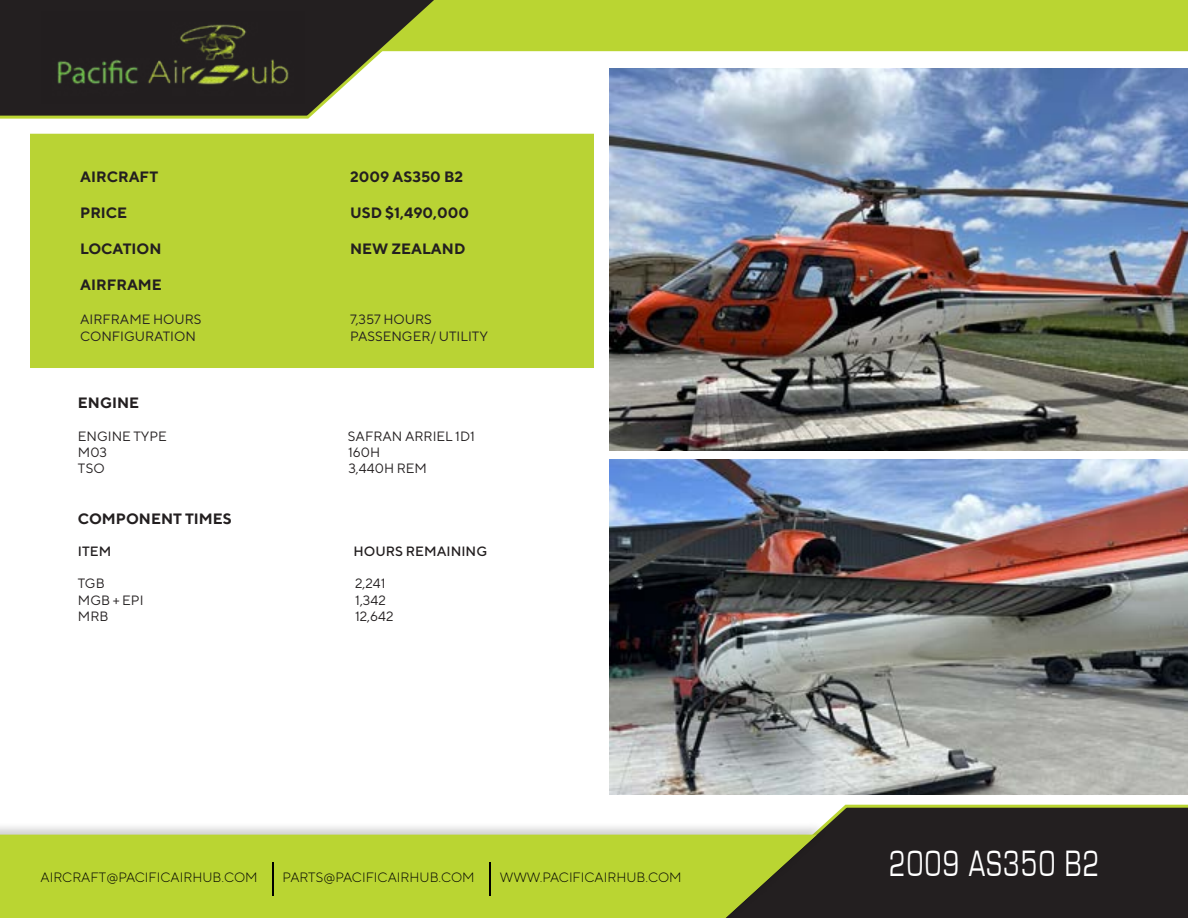
<style>
.page{position:relative;width:1188px;height:918px;background:#fff}
.page>*{position:absolute;margin:0;border:0;box-sizing:border-box;transform-origin:0 0}
.t1{font:37.8px "Eurostile";letter-spacing:.05em;color:#fff;scale:.71 1}
.t2{font:700 15px "TT Norms";color:#231f20}
.t3{font:13.5px "TT Norms";color:#231f20}
.t4{font:300 13.5px "TT Norms";color:#000101}
.t5{font:500 13.5px "TT Norms";color:#231f20}
</style>
<div class="page">
<div style="left:826px;top:804px;width:362px;height:114px;background:#231f20"></div>
<div style="left:0;top:822px;width:828px;height:96px;background:#000;opacity:.2"></div>
<div style="left:0;top:835px;width:817px;height:83px;background:#bad532"></div>
<hr style="left:272px;top:862px;width:2px;height:34px;background:#000">
<hr style="left:489px;top:862px;width:2px;height:34px;background:#000">
<svg style="left:0;top:0;width:515px;height:119px"></svg>
<div style="left:381px;top:0;width:807px;height:51px;background:#bad532"></div>
<img style="left:41px;top:12px;width:263px;height:92px">
<div style="left:30px;top:134px;width:564px;height:234px;background:#b9d334"></div>
<img style="left:610px;top:68px;width:578px;height:383px">
<img style="left:610px;top:459px;width:578px;height:336px">
<p class="t2" style="left:80px;top:167px;width:80px">AIRCRAFT</p>
<p class="t2" style="left:350px;top:167px;width:115px">2009 AS350 B2</p>
<p class="t2" style="left:80px;top:203px;width:49px">PRICE</p>
<p class="t2" style="left:350px;top:203px;width:120px">USD $1,490,000</p>
<p class="t2" style="left:80px;top:239px;width:83px">LOCATION</p>
<p class="t2" style="left:350px;top:239px;width:117px">NEW ZEALAND</p>
<p class="t2" style="left:80px;top:275px;width:83px">AIRFRAME</p>
<p class="t3" style="left:80px;top:311px;width:123px">AIRFRAME HOURS</p>
<p class="t3" style="left:350px;top:311px;width:83px">7,357 HOURS</p>
<p class="t3" style="left:80px;top:328px;width:117px">CONFIGURATION</p>
<p class="t3" style="left:350px;top:328px;width:139px">PASSENGER/ UTILITY</p>
<p class="t2" style="left:78px;top:394px;width:63px">ENGINE</p>
<p class="t3" style="left:78px;top:428px;width:90px">ENGINE TYPE</p>
<p class="t3" style="left:348px;top:428px;width:128px">SAFRAN ARRIEL 1D1</p>
<p class="t3" style="left:78px;top:444px;width:31px">M03</p>
<p class="t3" style="left:348px;top:444px;width:33px">160H</p>
<p class="t3" style="left:78px;top:460px;width:28px">TSO</p>
<p class="t3" style="left:348px;top:460px;width:80px">3,440H REM</p>
<p class="t2" style="left:78px;top:509px;width:155px">COMPONENT TIMES</p>
<p class="t5" style="left:78px;top:543px;width:35px">ITEM</p>
<p class="t5" style="left:353px;top:543px;width:135px">HOURS REMAINING</p>
<p class="t3" style="left:78px;top:575px;width:28px">TGB</p>
<p class="t3" style="left:355px;top:575px;width:32px">2,241</p>
<p class="t3" style="left:78px;top:592px;width:67px">MGB + EPI</p>
<p class="t3" style="left:355px;top:592px;width:32px">1,342</p>
<p class="t3" style="left:78px;top:608px;width:32px">MRB</p>
<p class="t3" style="left:355px;top:608px;width:40px">12,642</p>
<p class="t4" style="left:41px;top:869px;width:219px">AIRCRAFT@PACIFICAIRHUB.COM</p>
<p class="t4" style="left:283px;top:869px;width:194px">PARTS@PACIFICAIRHUB.COM</p>
<p class="t4" style="left:500px;top:869px;width:183px">WWW.PACIFICAIRHUB.COM</p>
<h1 class="t1" style="left:889px;top:843px;width:298px">2009 AS350 B2</h1>
</div>
